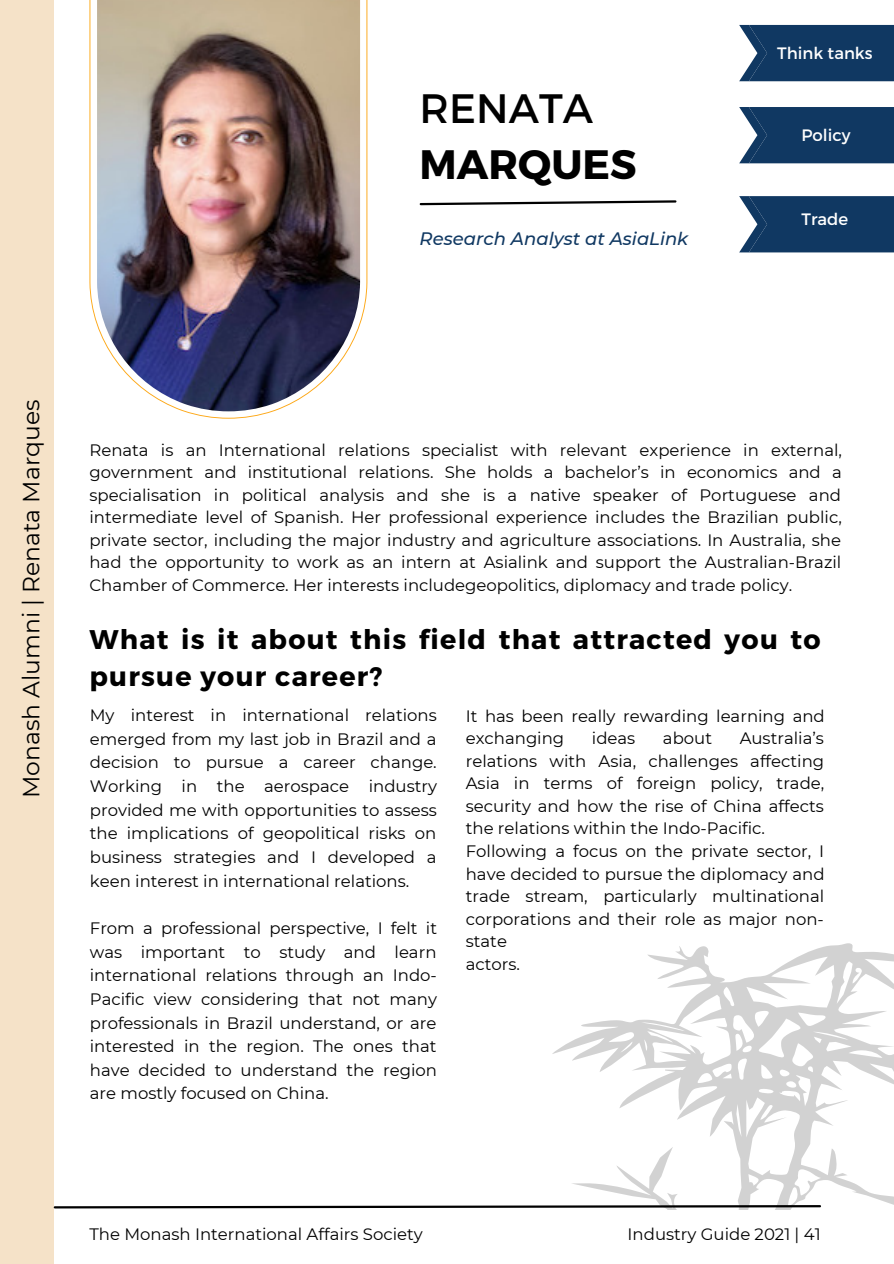
<style>
.page{position:relative;width:894px;height:1264px;background:#fff}
.page>*{position:absolute;margin:0;border:0;box-sizing:border-box;transform-origin:0 0}
.t1{font:700 40.95px "Montserrat";color:#000}
.t2{font:40.95px "Montserrat";color:#000}
.t3{font:700 27px/37.2px "Montserrat";letter-spacing:.045em;color:#000}
.t4{font:23.4px "Montserrat";color:#000}
.t5{font:italic 500 18px "Montserrat";color:#103862}
.t6{font:16.5px/22.5px "Montserrat";color:#000;text-align:justify}
.t7{font:16.5px "Montserrat";color:#fff}
</style>
<div class="page">
<div style="left:0;top:0;width:54px;height:1263px;background:#f5e2c8"></div>
<svg style="left:419px;top:200px;width:258px;height:6px"></svg>
<svg style="left:739px;top:25px;width:154px;height:56px;background:#1f446c"></svg>
<svg style="left:739px;top:107px;width:154px;height:56px;background:#1f456c"></svg>
<svg style="left:739px;top:196px;width:154px;height:56px;background:#20456c"></svg>
<svg style="left:53px;top:1205px;width:739px;height:4px"></svg>
<svg style="left:523px;top:943px;width:370px;height:265px"></svg>
<svg style="left:89px;top:0;width:278px;height:418px"></svg>
<img style="left:97px;top:0;width:263px;height:411px">
<h1 class="t2" style="left:419px;top:81px;width:175px">RENATA</h1>
<h1 class="t1" style="left:419px;top:138px;width:218px">MARQUES</h1>
<p class="t5" style="left:419px;top:227px;width:270px">Research Analyst at AsiaLink</p>
<p class="t7" style="left:777px;top:43px;width:97px">Think tanks</p>
<p class="t7" style="left:801px;top:125px;width:51px">Policy</p>
<p class="t7" style="left:801px;top:209px;width:48px">Trade</p>
<h3 class="t4" style="left:17px;top:798px;width:400px;rotate:-90deg">Monash Alumni | Renata Marques</h3>
<p class="t6" style="left:89px;top:438px;width:753px">Renata is an International relations specialist with relevant experience in external, government and institutional relations. She holds a bachelor’s in economics and a specialisation in political analysis and she is a native speaker of Portuguese and intermediate level of Spanish. Her professional experience includes the Brazilian public, private sector, including the major industry and agriculture associations. In Australia, she had the opportunity to work as an intern at Asialink and support the Australian-Brazil Chamber of Commerce. Her interests includegeopolitics, diplomacy and trade policy.</p>
<h2 class="t3" style="left:89px;top:619px;width:732px">What is it about this field that attracted you to pursue your career?</h2>
<p class="t6" style="left:90px;top:703px;width:348px;line-height:23.7px">My interest in international relations emerged from my last job in Brazil and a decision to pursue a career change.<br>Working in the aerospace industry provided me with opportunities to assess the implications of geopolitical risks on business strategies and I developed a keen interest in international relations.</p>
<p class="t6" style="left:90px;top:916px;width:348px;line-height:23.7px">From a professional perspective, I felt it was important to study and learn international relations through an Indo-Pacific view considering that not many professionals in Brazil understand, or are interested in the region. The ones that have decided to understand the region are mostly focused on China.</p>
<p class="t6" style="left:465px;top:704px;width:360px">It has been really rewarding learning and exchanging</p>
<p class="t6" style="left:465px;top:727px;width:360px;text-align:left;text-indent:274px">Australia’s relations with Asia, challenges affecting<br>Asia in terms of foreign policy, trade, security and how the rise of China affects the relations within the Indo-Pacific.<br>Following a focus on the private sector, I have decided to pursue the diplomacy and trade stream, particularly multinational corporations and their role as major non&shy;state<br>actors.</p>
<p class="t6" style="left:591px;top:727px;width:45px">ideas</p>
<p class="t6" style="left:662px;top:727px;width:51px">about</p>
<p class="t6" style="left:89px;top:1222px;width:335px">The Monash International Affairs Society</p>
<p class="t6" style="left:627px;top:1222px;width:194px">Industry Guide 2021 | 41</p>
</div>
